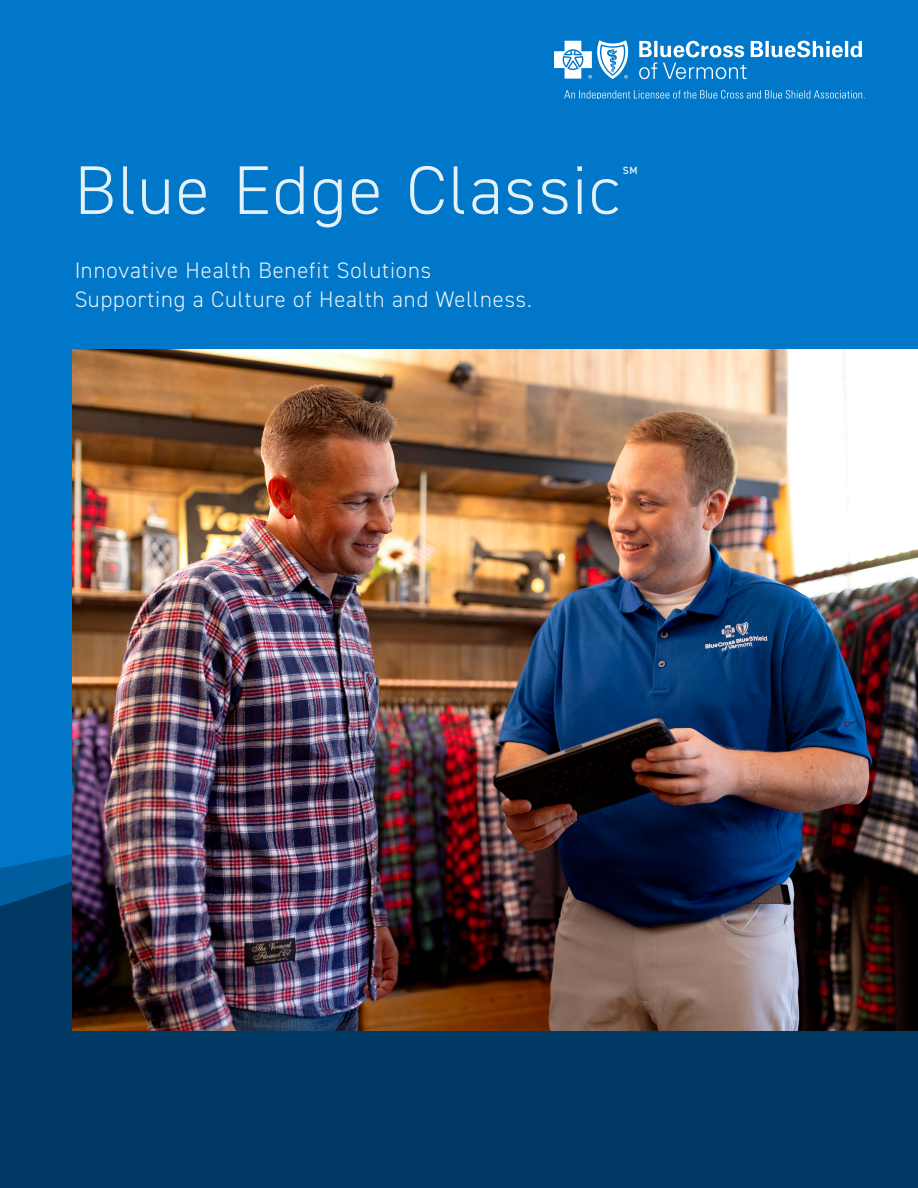
<style>
.page{position:relative;width:918px;height:1188px;background:#0077c8}
.page>*{position:absolute;margin:0;border:0;box-sizing:border-box;transform-origin:0 0}
.t1{font:300 69px "DIN2014";letter-spacing:.03em;color:#fff}
.t2{font:300 22.5px/28.5px "DIN2014";letter-spacing:.04em;color:#fff}
.t3{font:600 10.5px "DIN2014";color:#fff}
</style>
<div class="page">
<div style="left:0;top:854px;width:918px;height:334px;background:#003963"></div>
<img style="left:72px;top:349px;width:846px;height:681px">
<svg style="left:564px;top:90px;width:301px;height:9px"></svg>
<svg style="left:639px;top:41px;width:223px;height:38px"></svg>
<svg style="left:554px;top:40px;width:75px;height:39px"></svg>
<h1 class="t1" style="left:75px;top:148px;width:546px">Blue Edge Classic</h1>
<p class="t3" style="left:623px;top:163px;width:16px">SM</p>
<p class="t2" style="left:74px;top:257px;width:459px">Innovative Health Benefit Solutions<br>Supporting a Culture of Health and Wellness.</p>
</div>
